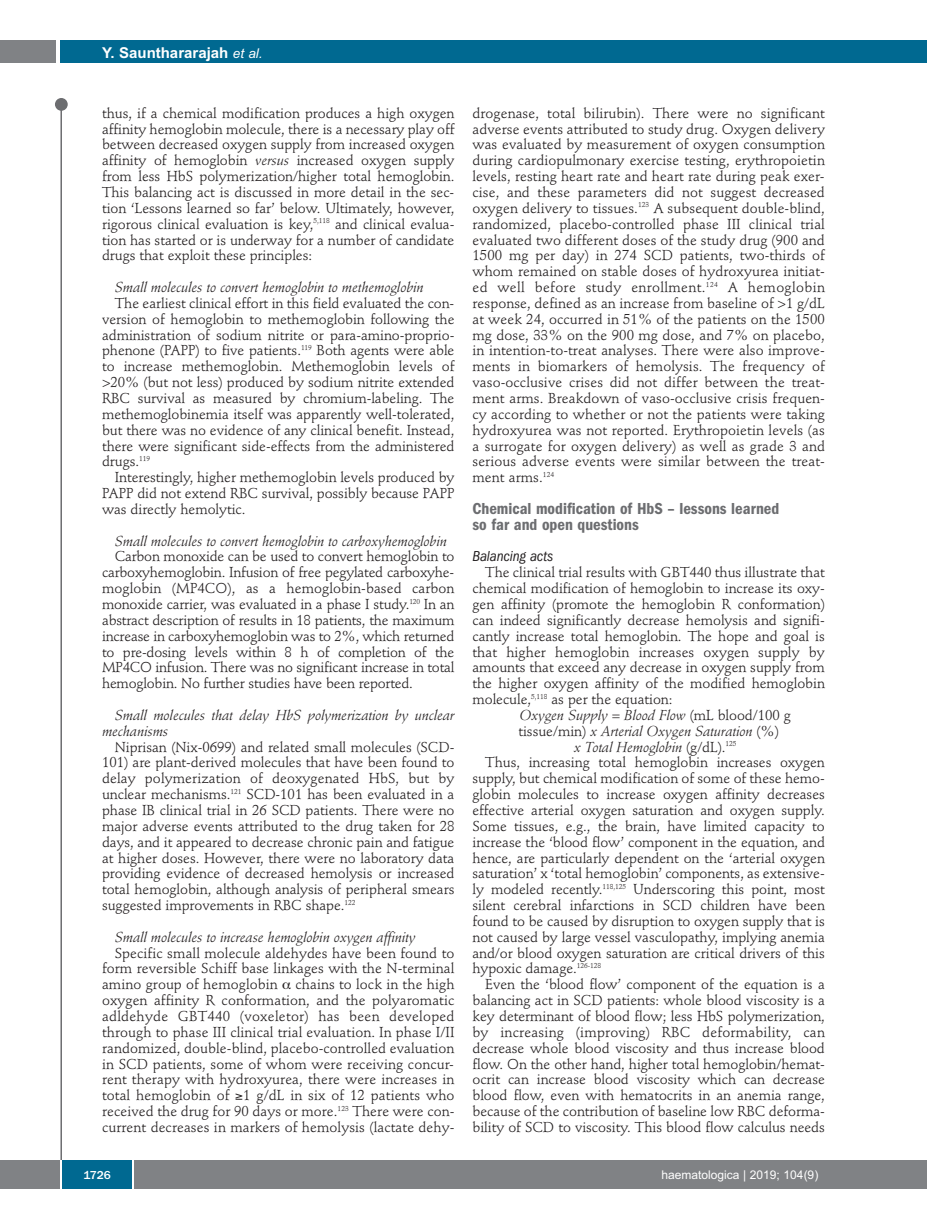
<style>
.page{position:relative;width:927px;height:1225px;background:#fff}
.page>*{position:absolute;margin:0;border:0;box-sizing:border-box;transform-origin:0 0}
.t1{font:600 condensed 16.5px/15.9px "Franklin Gothic";color:#6c6d70}
.t2{font:700 15px "Arial";color:#fff}
.t3{font:italic condensed 15px "Franklin Gothic";letter-spacing:-.005em;color:#231f20}
.t4{font:14.25px/15.9px "Stempel Schneidler";letter-spacing:-.005em;color:#231f20;text-align:justify}
.t5{font:italic 14.25px/15.9px "Stempel Schneidler";letter-spacing:-.005em;color:#231f20}
.t6{font:14.25px "Stempel Schneidler";letter-spacing:.015em;color:#231f20}
.t7{font:12px "Arial";color:#fff}
.t8{font:500 12px "Franklin Gothic";color:#fff}
.s1{font-weight:400;font-style:italic;font-size:13.5px}
.s2{font-style:italic}
.s3{font-style:normal}
</style>
<div class="page">
<div style="left:911px;top:40px;width:16px;height:22px;background:#006991"></div>
<div style="left:910px;top:1160px;width:17px;height:28px;background:#808285"></div>
<div style="left:55px;top:98px;width:13px;height:13px;background:#6c6d70;border-radius:50%"></div>
<hr style="left:60px;top:101px;width:2px;height:1061px;background:#6c6d70">
<div style="left:60px;top:40px;width:852px;height:22px;background:#006991"></div>
<div style="left:0;top:40px;width:56px;height:22px;background:#808285"></div>
<div style="left:0;top:1160px;width:911px;height:28px;background:#808285"></div>
<div style="left:62px;top:1160px;width:71px;height:28px;background:#006991"></div>
<hr style="left:60px;top:1160px;width:2px;height:28px;background:#fff">
<svg style="left:133px;top:1160px;width:1px;height:28px"></svg>
<p class="t2" style="left:102px;top:44px;width:162px">Y. Saunthararajah <span class="s1">et al.</span></p>
<p class="t4" style="left:102px;top:106px;width:354px">thus, if a chemical modification produces a high oxygen affinity hemoglobin molecule, there is a necessary play off between decreased oxygen supply from increased oxygen affinity of hemoglobin <span class="s2">versus</span> increased oxygen supply from less HbS polymerization/higher total hemoglobin.<br>This balancing act is discussed in more detail in the sec&shy;tion ‘Lessons learned so far’ below. Ultimately, however, rigorous clinical evaluation is key,<sup>5,118</sup> and clinical evalua&shy;tion has started or is underway for a number of candidate drugs that exploit these principles:</p>
<p class="t5" style="left:115px;top:280px;width:310px">Small molecules to convert hemoglobin to methemoglobin</p>
<p class="t4" style="left:102px;top:296px;width:354px;text-indent:13px">The earliest clinical effort in this field evaluated the con&shy;version of hemoglobin to methemoglobin following the administration of sodium nitrite or para-amino-proprio&shy;phenone (PAPP) to five patients.<sup>119</sup> Both agents were able to increase methemoglobin. Methemoglobin levels of &gt;20% (but not less) produced by sodium nitrite extended RBC survival as measured by chromium-labeling. The methemoglobinemia itself was apparently well-tolerated, but there was no evidence of any clinical benefit. Instead, there were significant side-effects from the administered drugs.<sup>119</sup></p>
<p class="t4" style="left:102px;top:471px;width:354px;text-indent:13px">Interestingly, higher methemoglobin levels produced by PAPP did not extend RBC survival, possibly because PAPP was directly hemolytic.</p>
<p class="t5" style="left:115px;top:534px;width:334px">Small molecules to convert hemoglobin to carboxyhemoglobin</p>
<p class="t4" style="left:102px;top:550px;width:354px;text-indent:13px">Carbon monoxide can be used to convert hemoglobin to carboxyhemoglobin. Infusion of free pegylated carboxyhe&shy;moglobin (MP4CO), as a hemoglobin-based carbon monoxide carrier, was evaluated in a phase I study.<sup>120</sup> In an abstract description of results in 18 patients, the maximum increase in carboxyhemoglobin was to 2%, which returned to pre-dosing levels within 8 h of completion of the MP4CO infusion. There was no significant increase in total hemoglobin. No further studies have been reported.</p>
<p class="t5" style="left:102px;top:708px;width:354px;text-indent:13px">Small molecules that delay HbS polymerization by unclear mechanisms</p>
<p class="t4" style="left:102px;top:740px;width:354px;text-indent:13px">Niprisan (Nix-0699) and related small molecules (SCD-101) are plant-derived molecules that have been found to delay polymerization of deoxygenated HbS, but by unclear mechanisms.<sup>121</sup> SCD-101 has been evaluated in a phase IB clinical trial in 26 SCD patients. There were no major adverse events attributed to the drug taken for 28 days, and it appeared to decrease chronic pain and fatigue at higher doses. However, there were no laboratory data providing evidence of decreased hemolysis or increased total hemoglobin, although analysis of peripheral smears suggested improvements in RBC shape.<sup>122</sup></p>
<p class="t5" style="left:115px;top:930px;width:302px">Small molecules to increase hemoglobin oxygen affinity</p>
<p class="t4" style="left:102px;top:946px;width:354px;text-indent:13px">Specific small molecule aldehydes have been found to form reversible Schiff base linkages with the N-terminal amino group of hemoglobin chains to lock in the high oxygen affinity R conformation, and the polyaromatic adldehyde GBT440 (voxeletor) has been developed through to phase III clinical trial evaluation. In phase I/II randomized, double-blind, placebo-controlled evaluation in SCD patients, some of whom were receiving concur&shy;rent therapy with hydroxyurea, there were increases in total hemoglobin of ≥1 g/dL in six of 12 patients who received the drug for 90 days or more.<sup>123</sup> There were con&shy;current decreases in markers of hemolysis (lactate dehy-</p>
<p class="t4" style="left:472px;top:106px;width:354px">drogenase, total bilirubin). There were no significant adverse events attributed to study drug. Oxygen delivery was evaluated by measurement of oxygen consumption during cardiopulmonary exercise testing, erythropoietin levels, resting heart rate and heart rate during peak exer&shy;cise, and these parameters did not suggest decreased oxygen delivery to tissues.<sup>123</sup> A subsequent double-blind, randomized, placebo-controlled phase III clinical trial evaluated two different doses of the study drug (900 and 1500 mg per day) in 274 SCD patients, two-thirds of whom remained on stable doses of hydroxyurea initiat&shy;ed well before study enrollment.<sup>124</sup> A hemoglobin response, defined as an increase from baseline of &gt;1 g/dL at week 24, occurred in 51% of the patients on the 1500 mg dose, 33% on the 900 mg dose, and 7% on placebo, in intention-to-treat analyses. There were also improve&shy;ments in biomarkers of hemolysis. The frequency of vaso-occlusive crises did not differ between the treat&shy;ment arms. Breakdown of vaso-occlusive crisis frequen&shy;cy according to whether or not the patients were taking hydroxyurea was not reported. Erythropoietin levels (as a surrogate for oxygen delivery) as well as grade 3 and serious adverse events were similar between the treat&shy;ment arms.<sup>124</sup></p>
<p class="t1" style="left:472px;top:502px;width:308px">Chemical modification of HbS – lessons learned so far and open questions</p>
<p class="t3" style="left:472px;top:551px;width:82px">Balancing acts</p>
<p class="t4" style="left:485px;top:566px;width:341px">The clinical trial results with GBT440 thus illustrate that</p>
<p class="t4" style="left:472px;top:581px;width:354px">chemical modification of hemoglobin to increase its oxy-</p>
<p class="t4" style="left:472px;top:597px;width:354px">gen affinity (promote the hemoglobin R conformation)</p>
<p class="t4" style="left:472px;top:613px;width:354px">can indeed significantly decrease hemolysis and signifi-</p>
<p class="t4" style="left:472px;top:629px;width:354px">cantly increase total hemoglobin. The hope and goal is</p>
<p class="t4" style="left:472px;top:645px;width:354px">that higher hemoglobin increases oxygen supply by</p>
<p class="t4" style="left:472px;top:661px;width:354px">amounts that exceed any decrease in oxygen supply from</p>
<p class="t4" style="left:472px;top:677px;width:354px">the higher oxygen affinity of the modified hemoglobin</p>
<p class="t4" style="left:472px;top:692px;width:201px">molecule,<sup>5,118</sup> as per the equation:</p>
<p class="t5" style="left:519px;top:708px;width:273px">Oxygen Supply = Blood Flow <span class="s3">(mL blood/100 g</span></p>
<p class="t5" style="left:518px;top:724px;width:262px"><span class="s3">tissue/min)</span> x Arterial Oxygen Saturation <span class="s3">(%)</span></p>
<p class="t5" style="left:574px;top:740px;width:164px">x Total Hemoglobin <span class="s3">(g/dL).</span><sup>125</sup></p>
<p class="t4" style="left:485px;top:756px;width:341px">Thus, increasing total hemoglobin increases oxygen</p>
<p class="t4" style="left:472px;top:772px;width:354px">supply, but chemical modification of some of these hemo-</p>
<p class="t4" style="left:472px;top:787px;width:354px">globin molecules to increase oxygen affinity decreases</p>
<p class="t4" style="left:472px;top:803px;width:354px">effective arterial oxygen saturation and oxygen supply.</p>
<p class="t4" style="left:472px;top:819px;width:354px">Some tissues, e.g., the brain, have limited capacity to</p>
<p class="t4" style="left:472px;top:835px;width:354px">increase the ‘blood flow’ component in the equation, and</p>
<p class="t4" style="left:472px;top:851px;width:354px">hence, are particularly dependent on the ‘arterial oxygen</p>
<p class="t4" style="left:472px;top:867px;width:354px">saturation’ x ‘total hemoglobin’ components, as extensive-</p>
<p class="t4" style="left:472px;top:882px;width:354px">ly modeled recently.<sup>118,125</sup> Underscoring this point, most</p>
<p class="t4" style="left:472px;top:898px;width:354px">silent cerebral infarctions in SCD children have been</p>
<p class="t4" style="left:472px;top:914px;width:354px">found to be caused by disruption to oxygen supply that is</p>
<p class="t4" style="left:472px;top:930px;width:354px">not caused by large vessel vasculopathy, implying anemia</p>
<p class="t4" style="left:472px;top:946px;width:354px">and/or blood oxygen saturation are critical drivers of this</p>
<p class="t4" style="left:472px;top:962px;width:130px">hypoxic damage.<sup>126-128</sup></p>
<p class="t4" style="left:485px;top:978px;width:341px">Even the ‘blood flow’ component of the equation is a</p>
<p class="t4" style="left:472px;top:993px;width:354px">balancing act in SCD patients: whole blood viscosity is a</p>
<p class="t4" style="left:472px;top:1009px;width:354px">key determinant of blood flow; less HbS polymerization,</p>
<p class="t6" style="left:472px;top:1026px;width:354px">by increasing (improving) RBC deformability, can</p>
<p class="t4" style="left:472px;top:1041px;width:354px">decrease whole blood viscosity and thus increase blood</p>
<p class="t4" style="left:472px;top:1057px;width:354px">flow. On the other hand, higher total hemoglobin/hemat-</p>
<p class="t4" style="left:472px;top:1073px;width:354px">ocrit can increase blood viscosity which can decrease</p>
<p class="t4" style="left:472px;top:1088px;width:354px">blood flow, even with hematocrits in an anemia range,</p>
<p class="t4" style="left:472px;top:1104px;width:354px">because of the contribution of baseline low RBC deforma-</p>
<p class="t4" style="left:472px;top:1120px;width:354px">bility of SCD to viscosity. This blood flow calculus needs</p>
<p class="t8" style="left:84px;top:1167px;width:29px">1726</p>
<p class="t7" style="left:661px;top:1167px;width:158px">haematologica | 2019; 104(9)</p>
</div>
